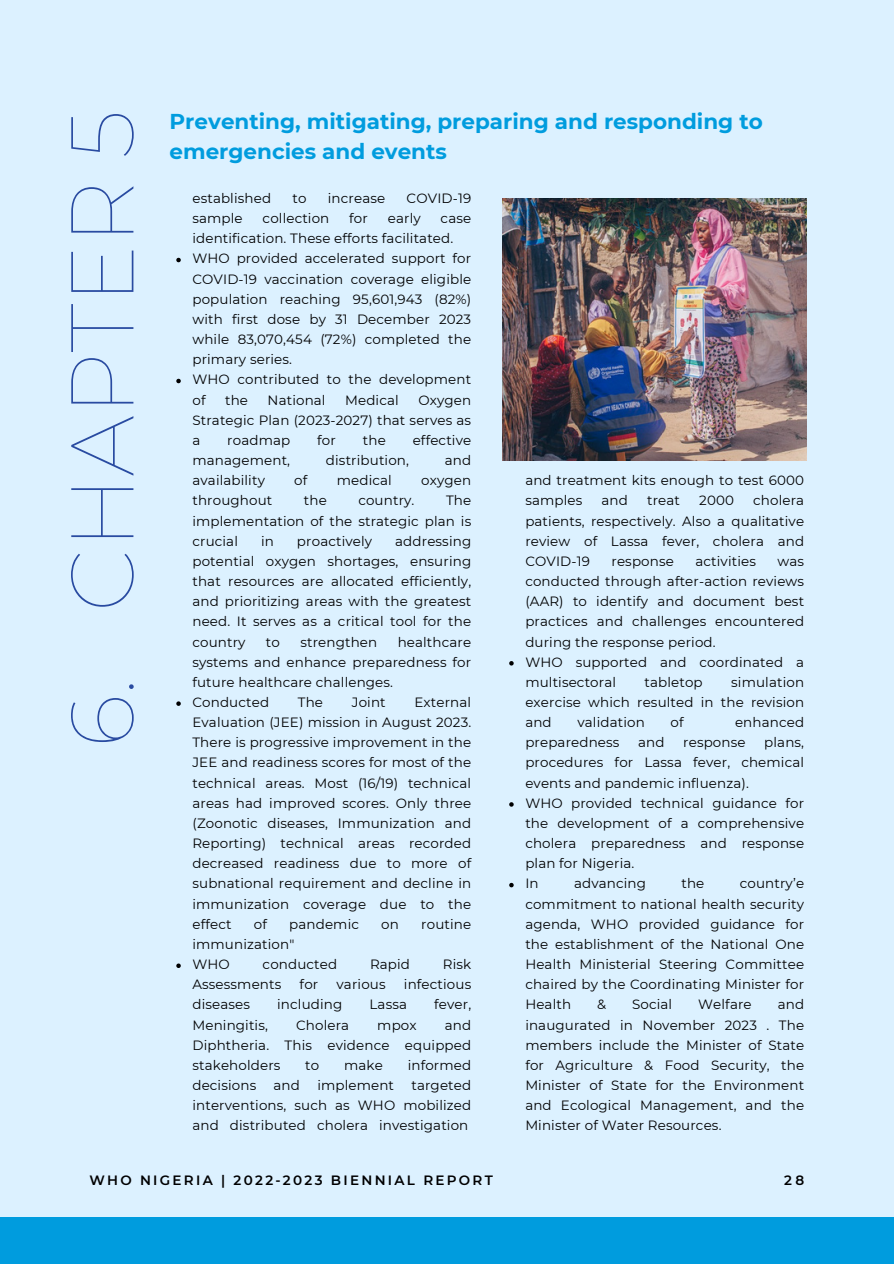
<style>
.page{position:relative;width:894px;height:1264px;background:#fff}
.page>*{position:absolute;margin:0;border:0;box-sizing:border-box;transform-origin:0 0}
.t1{font:100 88.8px "Montserrat";color:#294ba1}
.t2{font:700 21.45px/29.2px "Montserrat";color:#009cde}
.t3{font:13.5px/20.1px "Montserrat";letter-spacing:.01em;color:#000001;text-align:justify}
.t4{font:600 13.5px "Montserrat";letter-spacing:.17em;color:#000}
.t5{font:600 13.5px "Montserrat";color:#000001}
</style>
<div class="page">
<div style="left:0;top:0;width:893px;height:1263px;background:#dcf1ff"></div>
<div style="left:0;top:1217px;width:893px;height:46px;background:#009cde"></div>
<svg style="left:176px;top:258px;width:5px;height:4px"></svg>
<svg style="left:176px;top:379px;width:5px;height:4px"></svg>
<svg style="left:176px;top:701px;width:5px;height:5px"></svg>
<svg style="left:176px;top:963px;width:5px;height:5px"></svg>
<img style="left:502px;top:198px;width:304px;height:263px">
<svg style="left:509px;top:661px;width:4px;height:4px"></svg>
<svg style="left:509px;top:802px;width:4px;height:4px"></svg>
<svg style="left:509px;top:882px;width:4px;height:5px"></svg>
<p class="t1" style="left:47px;top:747px;width:638px;rotate:-90deg">6. CHAPTER 5</p>
<p class="t2" style="left:169px;top:107px;width:594px">Preventing, mitigating, preparing and responding to emergencies and events</p>
<h1 class="t3" style="left:192px;top:188px;width:80px">established</h1>
<h1 class="t3" style="left:292px;top:188px;width:16px">to</h1>
<h1 class="t3" style="left:328px;top:188px;width:59px">increase</h1>
<h1 class="t3" style="left:406px;top:188px;width:66px">COVID-19</h1>
<h1 class="t3" style="left:192px;top:208px;width:52px">sample</h1>
<h1 class="t3" style="left:262px;top:208px;width:68px">collection</h1>
<h1 class="t3" style="left:349px;top:208px;width:20px">for</h1>
<h1 class="t3" style="left:388px;top:208px;width:34px">early</h1>
<h1 class="t3" style="left:192px;top:208px;width:280px;text-indent:248px">case identification. These efforts facilitated.</h1>
<h2 class="t3" style="left:192px;top:248px;width:280px">WHO provided accelerated support for COVID-19 vaccination coverage eligible population reaching 95,601,943 (82%) with first dose by 31 December 2023 while 83,070,454 (72%) completed the primary series.</h2>
<p class="t3" style="left:192px;top:369px;width:280px">WHO contributed to the development of</p>
<p class="t3" style="left:225px;top:389px;width:24px">the</p>
<p class="t3" style="left:267px;top:389px;width:59px">National</p>
<p class="t3" style="left:345px;top:389px;width:55px">Medical</p>
<p class="t3" style="left:192px;top:389px;width:280px;text-indent:226px">Oxygen Strategic Plan (2023-2027) that serves as a</p>
<p class="t3" style="left:227px;top:430px;width:64px">roadmap</p>
<p class="t3" style="left:317px;top:430px;width:20px">for</p>
<p class="t3" style="left:363px;top:430px;width:24px">the</p>
<p class="t3" style="left:412px;top:430px;width:60px">effective</p>
<p class="t3" style="left:192px;top:450px;width:99px">management,</p>
<p class="t3" style="left:326px;top:450px;width:84px">distribution,</p>
<p class="t3" style="left:444px;top:450px;width:28px">and</p>
<p class="t3" style="left:192px;top:470px;width:74px">availability</p>
<p class="t3" style="left:294px;top:470px;width:15px">of</p>
<p class="t3" style="left:337px;top:470px;width:57px">medical</p>
<p class="t3" style="left:421px;top:470px;width:51px">oxygen</p>
<p class="t3" style="left:192px;top:490px;width:81px">throughout</p>
<p class="t3" style="left:304px;top:490px;width:24px">the</p>
<p class="t3" style="left:358px;top:490px;width:58px">country.</p>
<p class="t3" style="left:192px;top:490px;width:280px;text-indent:253px">The implementation of the strategic plan is crucial</p>
<p class="t3" style="left:192px;top:531px;width:280px;text-indent:203px">addressing potential oxygen shortages, ensuring that resources are allocated efficiently, and prioritizing areas with the greatest need. It serves as a critical tool for the country</p>
<p class="t3" style="left:261px;top:531px;width:14px">in</p>
<p class="t3" style="left:297px;top:531px;width:77px">proactively</p>
<p class="t3" style="left:192px;top:631px;width:280px;text-indent:205px">healthcare systems and enhance preparedness for future healthcare challenges.</p>
<p class="t3" style="left:192px;top:692px;width:78px">Conducted</p>
<p class="t3" style="left:298px;top:692px;width:27px">The</p>
<p class="t3" style="left:352px;top:692px;width:35px">Joint</p>
<p class="t3" style="left:266px;top:631px;width:16px">to</p>
<p class="t3" style="left:300px;top:631px;width:78px">strengthen</p>
<p class="t3" style="left:192px;top:692px;width:280px;text-indent:222px">External Evaluation (JEE) mission in August 2023.<br>There is progressive improvement in the JEE and readiness scores for most of the technical areas. Most (16/19) technical areas had improved scores. Only three (Zoonotic diseases, Immunization and Reporting) technical areas recorded decreased readiness due to more of subnational requirement and decline in immunization coverage due to the effect</p>
<p class="t3" style="left:254px;top:913px;width:15px">of</p>
<p class="t3" style="left:289px;top:913px;width:71px">pandemic</p>
<p class="t3" style="left:381px;top:913px;width:19px">on</p>
<p class="t3" style="left:421px;top:913px;width:51px">routine</p>
<p class="t3" style="left:192px;top:934px;width:103px">immunization"</p>
<p class="t3" style="left:192px;top:954px;width:39px">WHO</p>
<p class="t3" style="left:262px;top:954px;width:76px">conducted</p>
<p class="t3" style="left:370px;top:954px;width:42px">Rapid</p>
<p class="t3" style="left:442px;top:954px;width:30px">Risk</p>
<p class="t3" style="left:192px;top:974px;width:90px">Assessments</p>
<p class="t3" style="left:299px;top:974px;width:20px">for</p>
<p class="t3" style="left:336px;top:974px;width:51px">various</p>
<p class="t3" style="left:404px;top:974px;width:69px">infectious</p>
<p class="t3" style="left:192px;top:994px;width:59px">diseases</p>
<p class="t3" style="left:277px;top:994px;width:67px">including</p>
<p class="t3" style="left:369px;top:994px;width:39px">Lassa</p>
<p class="t3" style="left:434px;top:994px;width:38px">fever,</p>
<p class="t3" style="left:192px;top:1014px;width:77px">Meningitis,</p>
<p class="t3" style="left:296px;top:1014px;width:55px">Cholera</p>
<p class="t3" style="left:377px;top:1014px;width:41px">mpox</p>
<p class="t3" style="left:192px;top:1014px;width:280px;text-indent:252px">and Diphtheria. This evidence equipped stakeholders</p>
<p class="t3" style="left:305px;top:1055px;width:16px">to</p>
<p class="t3" style="left:344px;top:1055px;width:40px">make</p>
<p class="t3" style="left:407px;top:1055px;width:65px">informed</p>
<p class="t3" style="left:192px;top:1075px;width:65px">decisions</p>
<p class="t3" style="left:273px;top:1075px;width:28px">and</p>
<p class="t3" style="left:317px;top:1075px;width:78px">implement</p>
<p class="t3" style="left:192px;top:1075px;width:280px;text-indent:219px">targeted interventions, such as WHO mobilized and distributed cholera investigation</p>
<p class="t3" style="left:525px;top:470px;width:280px">and treatment kits enough to test 6000 samples</p>
<p class="t3" style="left:525px;top:490px;width:280px;text-indent:228px">cholera patients, respectively. Also a qualitative review of Lassa fever, cholera and COVID-19</p>
<p class="t3" style="left:601px;top:490px;width:28px">and</p>
<p class="t3" style="left:647px;top:490px;width:34px">treat</p>
<p class="t3" style="left:699px;top:490px;width:36px">2000</p>
<p class="t3" style="left:611px;top:551px;width:64px">response</p>
<p class="t3" style="left:695px;top:551px;width:62px">activities</p>
<p class="t3" style="left:525px;top:551px;width:280px;text-indent:252px">was conducted through after-action reviews (AAR) to identify and document best practices and challenges encountered during the response period.</p>
<p class="t3" style="left:525px;top:651px;width:280px">WHO supported and coordinated a multisectoral</p>
<p class="t3" style="left:525px;top:672px;width:280px;text-indent:206px">simulation exercise which resulted in the revision and</p>
<p class="t3" style="left:644px;top:672px;width:60px">tabletop</p>
<p class="t3" style="left:577px;top:712px;width:69px">validation</p>
<p class="t3" style="left:670px;top:712px;width:15px">of</p>
<p class="t3" style="left:734px;top:712px;width:71px">enhanced</p>
<p class="t3" style="left:525px;top:732px;width:96px">preparedness</p>
<p class="t3" style="left:638px;top:732px;width:28px">and</p>
<p class="t3" style="left:683px;top:732px;width:64px">response</p>
<p class="t3" style="left:525px;top:732px;width:280px;text-indent:239px">plans, procedures for Lassa fever, chemical events and pandemic influenza).</p>
<h3 class="t3" style="left:525px;top:793px;width:280px">WHO provided technical guidance for the development of a comprehensive cholera preparedness and response plan for Nigeria.</h3>
<p class="t3" style="left:525px;top:873px;width:15px">In</p>
<p class="t3" style="left:574px;top:873px;width:73px">advancing</p>
<p class="t3" style="left:681px;top:873px;width:24px">the</p>
<p class="t3" style="left:525px;top:873px;width:280px;text-indent:214px">country’e commitment to national health security agenda, WHO provided guidance for the establishment of the National One Health Ministerial Steering Committee chaired by the Coordinating Minister for Health</p>
<p class="t3" style="left:597px;top:994px;width:10px">&amp;</p>
<p class="t3" style="left:632px;top:994px;width:42px">Social</p>
<p class="t3" style="left:698px;top:994px;width:55px">Welfare</p>
<p class="t3" style="left:525px;top:994px;width:280px;text-indent:252px">and inaugurated in November 2023 . The members include the Minister of State for Agriculture &amp; Food Security, the Minister of State for the Environment and Ecological Management, and the Minister of Water Resources.</p>
<p class="t4" style="left:89px;top:1172px;width:405px">WHO NIGERIA | 2022-2023 BIENNIAL REPORT</p>
<p class="t5" style="left:784px;top:1172px;width:21px">28</p>
</div>
